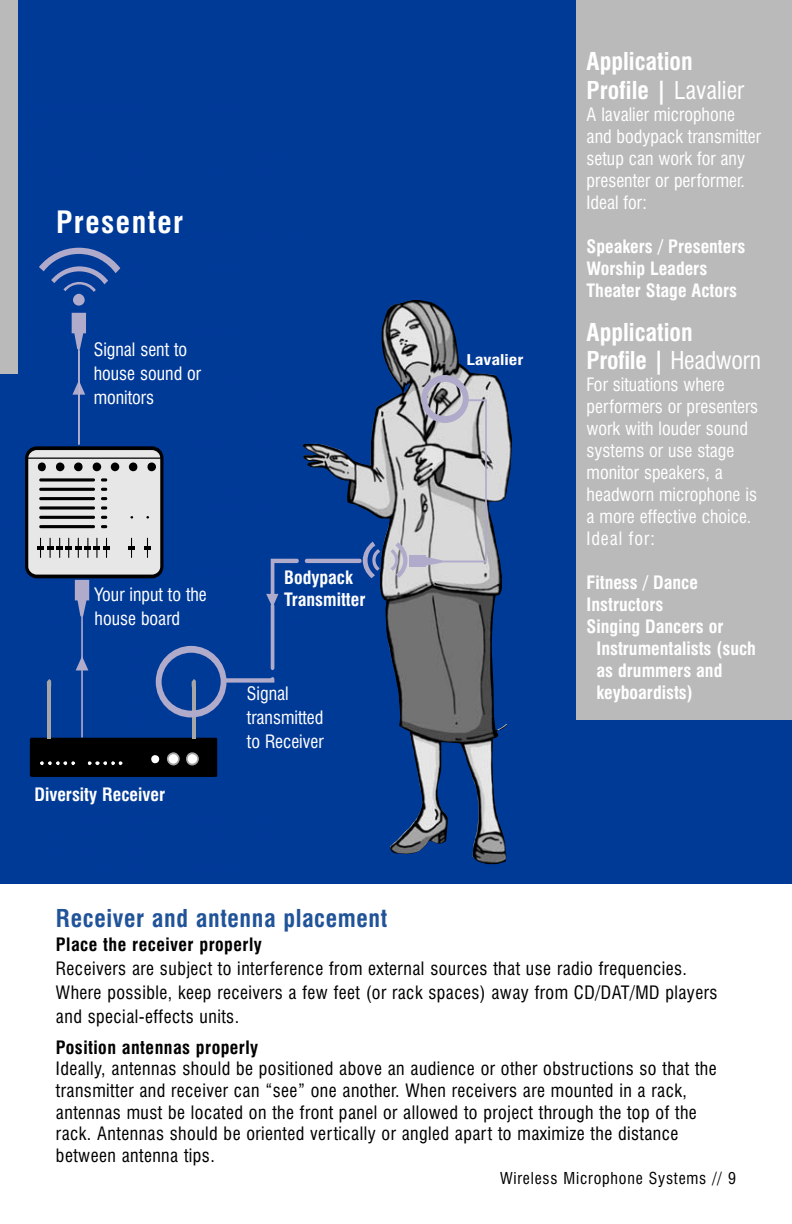
<style>
.page{position:relative;width:792px;height:1224px;background:#fff}
.page>*{position:absolute;margin:0;border:0;box-sizing:border-box;transform-origin:0 0}
.t1{font:700 condensed 30px "Swiss 721 BT";letter-spacing:.05em;color:#fff}
.t2{font:700 condensed 24px/28.8px "Swiss 721 BT";color:#fff}
.t3{font:700 condensed 24px "Swiss 721 BT";letter-spacing:.025em;color:#215399}
.t4{font:condensed 18px/21.6px "Swiss 721 BT";letter-spacing:.025em;color:#000}
.t5{font:condensed 18px/22px "Swiss 721 BT";color:#fff}
.t6{font:700 condensed 18px/22px "Swiss 721 BT";color:#fff}
.t7{font:700 condensed 18px "Swiss 721 BT";letter-spacing:.025em;color:#000}
.t8{font:condensed 16px "Swiss 721 BT";letter-spacing:.05em;color:#000}
.t9{font:700 condensed 14.6px "Swiss 721 BT";color:#fff;scale:1.24 1}
.s1{font-weight:400}
</style>
<div class="page">
<div style="left:18px;top:0;width:774px;height:884px;background:#003a97"></div>
<img style="left:302px;top:300px;width:210px;height:564px">
<div style="left:421px;top:375px;width:48px;height:48px;border:6px solid #b0aacb;border-radius:50%"></div>
<div style="left:25px;top:446px;width:139px;height:132px;background:#e7e7e7;border:3px solid #000;border-radius:10px"></div>
<svg style="left:41px;top:479px;width:65px;height:2px"></svg>
<svg style="left:41px;top:488px;width:65px;height:3px"></svg>
<svg style="left:41px;top:497px;width:65px;height:3px"></svg>
<svg style="left:41px;top:507px;width:65px;height:2px"></svg>
<svg style="left:41px;top:516px;width:65px;height:3px"></svg>
<svg style="left:41px;top:525px;width:65px;height:3px"></svg>
<svg style="left:144px;top:538px;width:7px;height:20px"></svg>
<svg style="left:128px;top:538px;width:7px;height:20px"></svg>
<svg style="left:37px;top:538px;width:73px;height:20px"></svg>
<div style="left:38px;top:463px;width:8px;height:8px;background:#000;border-radius:50%"></div>
<div style="left:56px;top:463px;width:8px;height:8px;background:#000;border-radius:50%"></div>
<div style="left:74px;top:463px;width:9px;height:8px;background:#000;border-radius:50%"></div>
<div style="left:93px;top:463px;width:8px;height:8px;background:#000;border-radius:50%"></div>
<div style="left:111px;top:463px;width:8px;height:8px;background:#000;border-radius:50%"></div>
<div style="left:129px;top:463px;width:8px;height:8px;background:#000;border-radius:50%"></div>
<div style="left:147px;top:463px;width:9px;height:8px;background:#000;border-radius:50%"></div>
<hr style="left:27px;top:458px;width:135px;height:1px;background:#000">
<svg style="left:76px;top:656px;width:12px;height:14px"></svg>
<svg style="left:77px;top:600px;width:10px;height:16px"></svg>
<div style="left:75px;top:580px;width:14px;height:20px;background:#b0aacb"></div>
<hr style="left:81px;top:600px;width:2px;height:138px;background:#b0aacb">
<div style="left:30px;top:738px;width:187px;height:39px;background:#000;border-radius:2px"></div>
<hr style="left:192px;top:686px;width:3px;height:52px;background:#a6a6a6">
<svg style="left:192px;top:679px;width:4px;height:10px"></svg>
<hr style="left:47px;top:686px;width:4px;height:52px;background:#a6a6a6">
<svg style="left:47px;top:679px;width:4px;height:7px"></svg>
<svg style="left:88px;top:761px;width:34px;height:4px"></svg>
<svg style="left:40px;top:761px;width:35px;height:4px"></svg>
<div style="left:186px;top:752px;width:13px;height:13px;background:#fff;border:2px solid #a6a6a6;border-radius:50%"></div>
<div style="left:167px;top:752px;width:13px;height:13px;background:#fff;border:2px solid #a6a6a6;border-radius:50%"></div>
<div style="left:151px;top:755px;width:8px;height:8px;background:#fff;border-radius:50%"></div>
<div style="left:156px;top:646px;width:71px;height:71px;border:6px solid #b0aacb;border-radius:50%"></div>
<svg style="left:72px;top:380px;width:13px;height:15px"></svg>
<svg style="left:74px;top:333px;width:10px;height:16px"></svg>
<div style="left:72px;top:313px;width:14px;height:20px;background:#b0aacb"></div>
<hr style="left:78px;top:333px;width:2px;height:111px;background:#b0aacb">
<svg style="left:39px;top:248px;width:81px;height:44px;background:#2e57a4"></svg>
<div style="left:73px;top:294px;width:12px;height:12px;background:#b0aacb;border-radius:50%"></div>
<svg style="left:390px;top:542px;width:18px;height:36px"></svg>
<svg style="left:424px;top:398px;width:64px;height:168px;background:#b9b9bb"></svg>
<div style="left:409px;top:555px;width:16px;height:11px;background:#b0aacb"></div>
<svg style="left:220px;top:540px;width:161px;height:145px;background:#0a4099"></svg>
<div style="left:576px;top:0;width:216px;height:719px;background:#bababa"></div>
<div style="left:0;top:373px;width:18px;height:511px;background:#003a97"></div>
<div style="left:0;top:0;width:18px;height:373px;background:#bababa"></div>
<h1 class="t1" style="left:56px;top:210px;width:129px">Presenter</h1>
<p class="t5" style="left:94px;top:339px;width:109px;line-height:24px">Signal sent to house sound or monitors</p>
<p class="t5" style="left:95px;top:583px;width:114px;line-height:24px">Your input to the house board</p>
<p class="t6" style="left:34px;top:785px;width:132px">Diversity Receiver</p>
<p class="t6" style="left:284px;top:567px;width:83px">Bodypack<br>Transmitter</p>
<p class="t5" style="left:247px;top:682px;width:78px;line-height:24px">Signal transmitted to Receiver</p>
<p class="t9" style="left:466px;top:354px;width:48px">Lavalier</p>
<h2 class="t2" style="left:587px;top:49px;width:159px">Application<br>Profile | <span class="s1">Lavalier</span></h2>
<p class="t5" style="left:587px;top:105px;width:176px">A lavalier microphone and bodypack transmitter setup can work for any presenter or performer.<br>Ideal for:</p>
<p class="t6" style="left:587px;top:237px;width:160px">Speakers / Presenters<br>Worship Leaders<br>Theater Stage Actors</p>
<h2 class="t2" style="left:587px;top:319px;width:176px">Application<br>Profile | <span class="s1">Headworn</span></h2>
<p class="t5" style="left:587px;top:375px;width:173px">For situations where performers or presenters work with louder sound systems or use stage monitor speakers, a headworn microphone is a more effective choice.<br>Ideal for:</p>
<p class="t6" style="left:587px;top:573px;width:113px">Fitness / Dance</p>
<p class="t6" style="left:587px;top:595px;width:78px">Instructors</p>
<p class="t6" style="left:587px;top:617px;width:138px">Singing Dancers or</p>
<p class="t6" style="left:597px;top:639px;width:161px">Instrumentalists (such</p>
<p class="t6" style="left:597px;top:661px;width:127px">as drummers and</p>
<p class="t6" style="left:597px;top:683px;width:98px">keyboardists)</p>
<h2 class="t3" style="left:56px;top:908px;width:333px">Receiver and antenna placement</h2>
<p class="t7" style="left:56px;top:937px;width:207px">Place the receiver properly</p>
<p class="t4" style="left:56px;top:957px;width:663px;line-height:24px">Receivers are subject to interference from external sources that use radio frequencies.<br>Where possible, keep receivers a few feet (or rack spaces) away from CD/DAT/MD players and special-effects units.</p>
<p class="t7" style="left:56px;top:1040px;width:204px">Position antennas properly</p>
<p class="t4" style="left:56px;top:1059px;width:662px">Ideally, antennas should be positioned above an audience or other obstructions so that the transmitter and receiver can “see” one another. When receivers are mounted in a rack, antennas must be located on the front panel or allowed to project through the top of the rack. Antennas should be oriented vertically or angled apart to maximize the distance between antenna tips.</p>
<p class="t8" style="left:500px;top:1172px;width:237px">Wireless Microphone Systems // 9</p>
</div>
